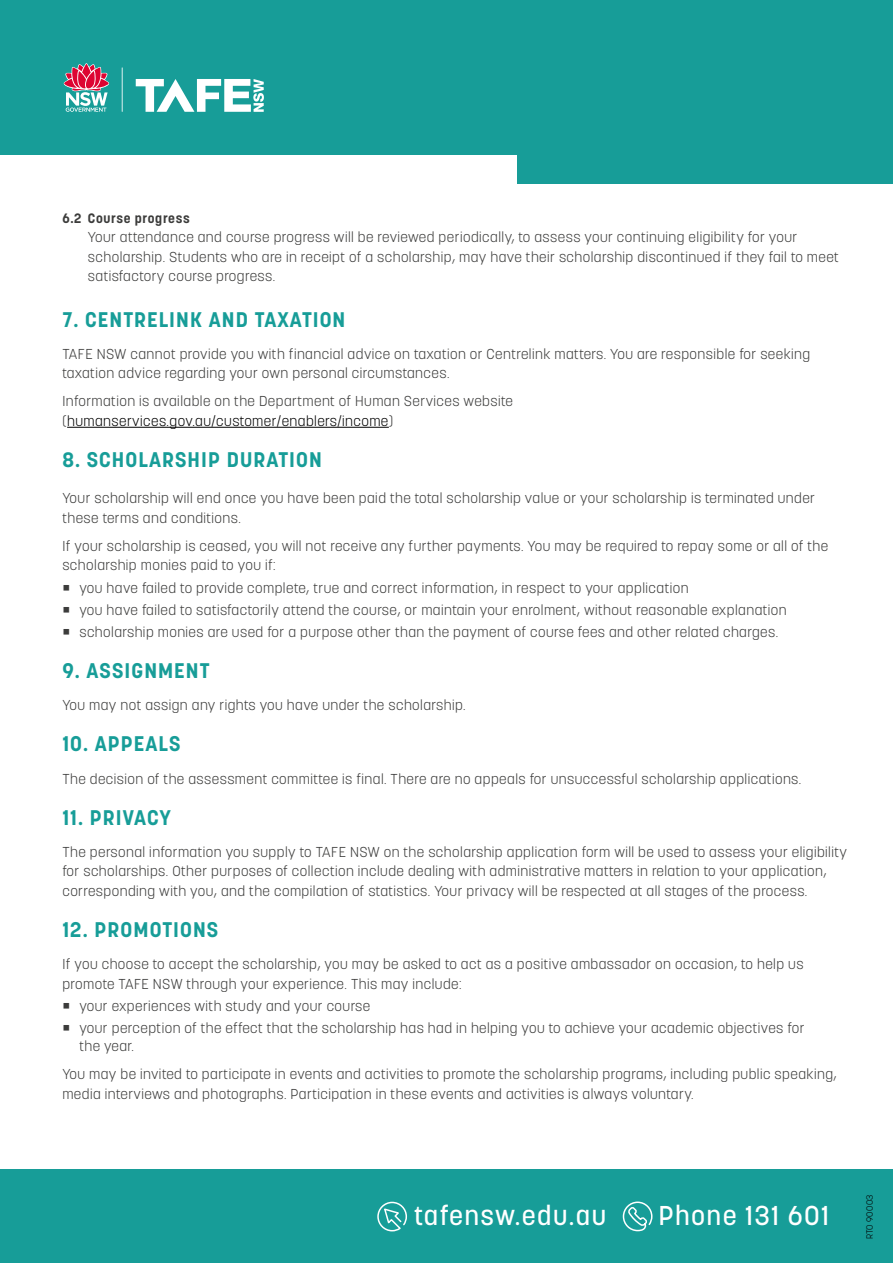
<style>
.page{position:relative;width:893px;height:1263px;background:#fff}
.page>*{position:absolute;margin:0;border:0;box-sizing:border-box;transform-origin:0 0}
.t1{font:500 27px "Korolev";letter-spacing:.05em;color:#fff}
.t2{font:700 21px "Korolev";letter-spacing:.05em;color:#179d98}
.body_3{font:300 14.25px/19.5px "Korolev";letter-spacing:.03em;color:#3c3c3b}
.t3{font:700 13.5px "Korolev";letter-spacing:.05em;color:#3c3c3b}
.t4{font:300 9px "Korolev";letter-spacing:.03em;color:#000}
.s1{color:#000}
</style>
<div class="page">
<div style="left:0;top:1169px;width:893px;height:94px;background:#179d98"></div>
<svg style="left:377px;top:1201px;width:30px;height:31px"></svg>
<svg style="left:622px;top:1201px;width:31px;height:31px"></svg>
<div style="left:0;top:0;width:893px;height:154px;background:#179d98"></div>
<div style="left:518px;top:0;width:375px;height:183px;background:#179d98"></div>
<svg style="left:64px;top:63px;width:45px;height:49px"></svg>
<svg style="left:136px;top:79px;width:128px;height:33px"></svg>
<hr style="left:122px;top:67px;width:1px;height:45px;background:#fff">
<hr style="left:67px;top:427px;width:322px;height:1px;background:#000">
<p class="t3" style="left:62px;top:210px;width:129px">6.2 Course progress</p>
<p class="body_3" style="left:88px;top:227px;width:752px">Your attendance and course progress will be reviewed periodically, to assess your continuing eligibility for your scholarship. Students who are in receipt of a scholarship, may have their scholarship discontinued if they fail to meet satisfactory course progress.</p>
<p class="t2" style="left:62px;top:306px;width:284px">7. CENTRELINK AND TAXATION</p>
<p class="body_3" style="left:62px;top:344px;width:749px">TAFE NSW cannot provide you with financial advice on taxation or Centrelink matters. You are responsible for seeking taxation advice regarding your own personal circumstances.</p>
<p class="body_3" style="left:62px;top:392px;width:452px">Information is available on the Department of Human Services website (<span class="s1">humanservices.gov.au/customer/enablers/income</span>)</p>
<p class="t2" style="left:62px;top:446px;width:261px">8. SCHOLARSHIP DURATION</p>
<p class="body_3" style="left:62px;top:489px;width:754px">Your scholarship will end once you have been paid the total scholarship value or your scholarship is terminated under these terms and conditions.</p>
<p class="body_3" style="left:62px;top:536px;width:767px">If your scholarship is ceased, you will not receive any further payments. You may be required to repay some or all of the scholarship monies paid to you if:</p>
<p class="body_3" style="left:79px;top:578px;width:611px">you have failed to provide complete, true and correct information, in respect to your application</p>
<p class="body_3" style="left:79px;top:600px;width:709px">you have failed to satisfactorily attend the course, or maintain your enrolment, without reasonable explanation</p>
<p class="body_3" style="left:79px;top:622px;width:700px">scholarship monies are used for a purpose other than the payment of course fees and other related charges.</p>
<p class="t2" style="left:62px;top:657px;width:149px">9. ASSIGNMENT</p>
<p class="body_3" style="left:62px;top:696px;width:405px">You may not assign any rights you have under the scholarship.</p>
<p class="t2" style="left:62px;top:731px;width:120px">10. APPEALS</p>
<p class="body_3" style="left:62px;top:769px;width:740px">The decision of the assessment committee is final. There are no appeals for unsuccessful scholarship applications.</p>
<p class="t2" style="left:62px;top:804px;width:110px">11. PRIVACY</p>
<p class="body_3" style="left:62px;top:842px;width:786px">The personal information you supply to TAFE NSW on the scholarship application form will be used to assess your eligibility for scholarships. Other purposes of collection include dealing with administrative matters in relation to your application, corresponding with you, and the compilation of statistics. Your privacy will be respected at all stages of the process.</p>
<p class="t2" style="left:62px;top:916px;width:157px">12. PROMOTIONS</p>
<p class="body_3" style="left:62px;top:954px;width:743px">If you choose to accept the scholarship, you may be asked to act as a positive ambassador on occasion, to help us promote TAFE NSW through your experience. This may include:</p>
<p class="body_3" style="left:79px;top:996px;width:292px">your experiences with study and your course</p>
<p class="body_3" style="left:79px;top:1019px;width:727px;line-height:18px">your perception of the effect that the scholarship has had in helping you to achieve your academic objectives for the year.</p>
<p class="body_3" style="left:62px;top:1064px;width:776px">You may be invited to participate in events and activities to promote the scholarship programs, including public speaking, media interviews and photographs. Participation in these events and activities is always voluntary.</p>
<h1 class="t1" style="left:414px;top:1199px;width:193px">tafensw.edu.au</h1>
<h1 class="t1" style="left:659px;top:1199px;width:172px">Phone 131 601</h1>
<p class="t4" style="left:864px;top:1239px;width:46px;rotate:-90deg">RTO 90003</p>
</div>
